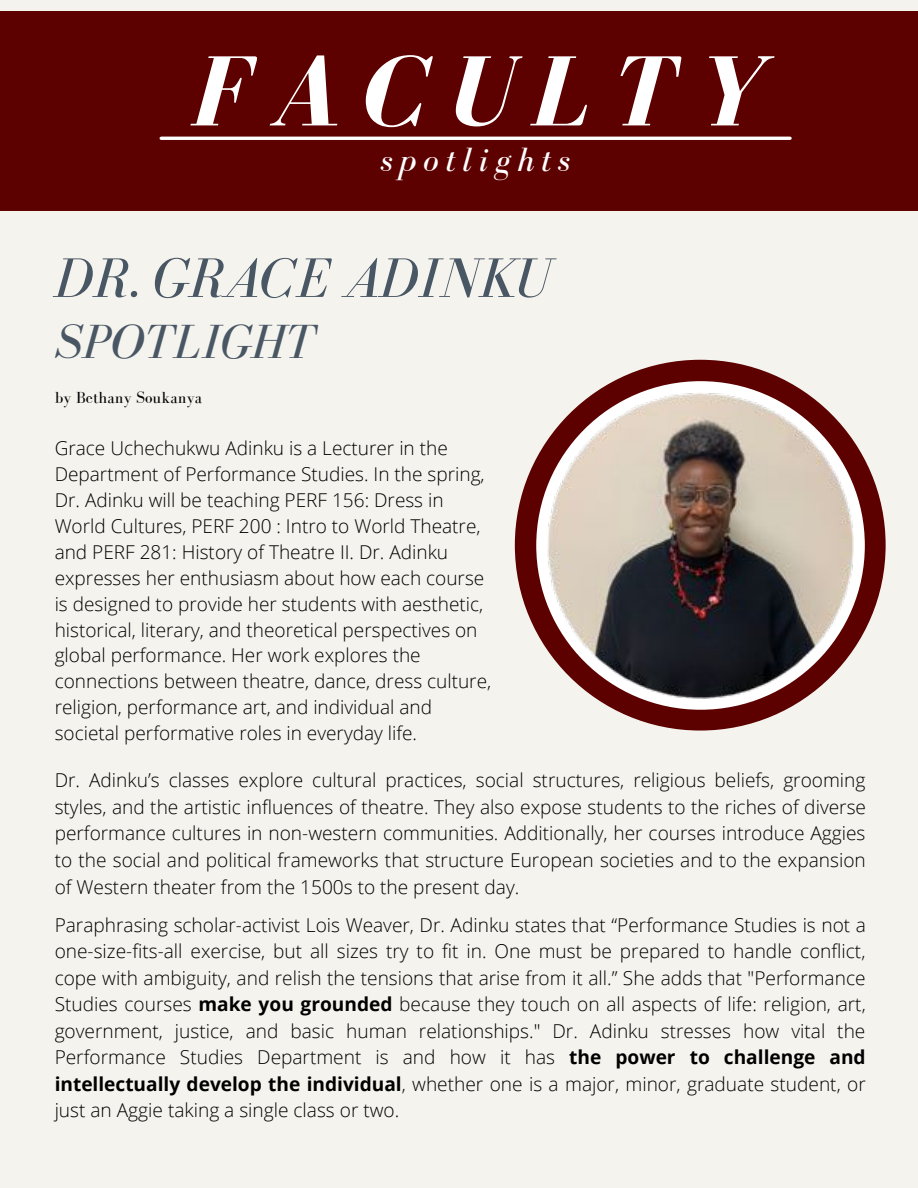
<style>
.page{position:relative;width:918px;height:1188px;background:#f4f3ed}
.page>*{position:absolute;margin:0;border:0;box-sizing:border-box;transform-origin:0 0}
.t1{font:italic 700 102.75px "Bodoni FLF";letter-spacing:.2em;color:#fff}
.t2{font:italic 57.3px "Bodoni FLF";color:#495664}
.t3{font:italic 49.35px "Bodoni FLF";color:#495664}
.t4{font:italic 34.65px "Bodoni FLF";letter-spacing:.2em;color:#fff}
.t5{font:300 19.05px/26.5px "Open Sans";color:#000;text-align:justify}
.t6{font:16.5px "Bodoni FLF";color:#000}
.s1{font-weight:700}
</style>
<div class="page">
<div style="left:0;top:11px;width:918px;height:199px;background:#5d0000"></div>
<hr style="left:161px;top:137px;width:629px;height:3px;background:#fff">
<div style="left:515px;top:360px;width:371px;height:371px;background:#5d0000;border-radius:50%"></div>
<div style="left:536px;top:381px;width:329px;height:329px;background:#fff;border-radius:50%"></div>
<img style="left:547px;top:392px;width:307px;height:306px">
<h1 class="t1" style="left:190px;top:37px;width:572px">FACULTY</h1>
<h3 class="t4" style="left:381px;top:141px;width:191px">spotlights</h3>
<h2 class="t2" style="left:55px;top:247px;width:498px">DR. GRACE ADINKU</h2>
<h3 class="t3" style="left:55px;top:315px;width:262px">SPOTLIGHT</h3>
<p class="t6" style="left:55px;top:389px;width:149px">by Bethany Soukanya</p>
<p class="t5" style="left:55px;top:435px;width:438px;line-height:25.8px;text-align:left">Grace Uchechukwu Adinku is a Lecturer in the Department of Performance Studies. In the spring, Dr. Adinku will be teaching PERF 156: Dress in World Cultures, PERF 200 : Intro to World Theatre, and PERF 281: History of Theatre II. Dr. Adinku expresses her enthusiasm about how each course is designed to provide her students with aesthetic, historical, literary, and theoretical perspectives on global performance. Her work explores the connections between theatre, dance, dress culture, religion, performance art, and individual and societal performative roles in everyday life.</p>
<p class="t5" style="left:55px;top:767px;width:813px">Dr. Adinku’s classes explore cultural practices, social structures, religious beliefs, grooming styles, and the artistic influences of theatre. They also expose students to the riches of diverse performance cultures in non-western communities. Additionally, her courses introduce Aggies to the social and political frameworks that structure European societies and to the expansion of Western theater from the 1500s to the present day.</p>
<p class="t5" style="left:55px;top:911px;width:813px">Paraphrasing scholar-activist Lois Weaver, Dr. Adinku states that “Performance Studies is not a one-size-fits-all exercise, but all sizes try to fit in. One must be prepared to handle conflict, cope with ambiguity, and relish the tensions that arise from it all.” She adds that "Performance Studies courses <span class="s1">make you grounded</span> because they touch on all aspects of life: religion, art, government, justice, and basic human relationships." Dr. Adinku stresses how vital the Performance Studies Department is and how it has <span class="s1">the power to challenge and intellectually develop the individual</span>, whether one is a major, minor, graduate student, or just an Aggie taking a single class or two.</p>
</div>
